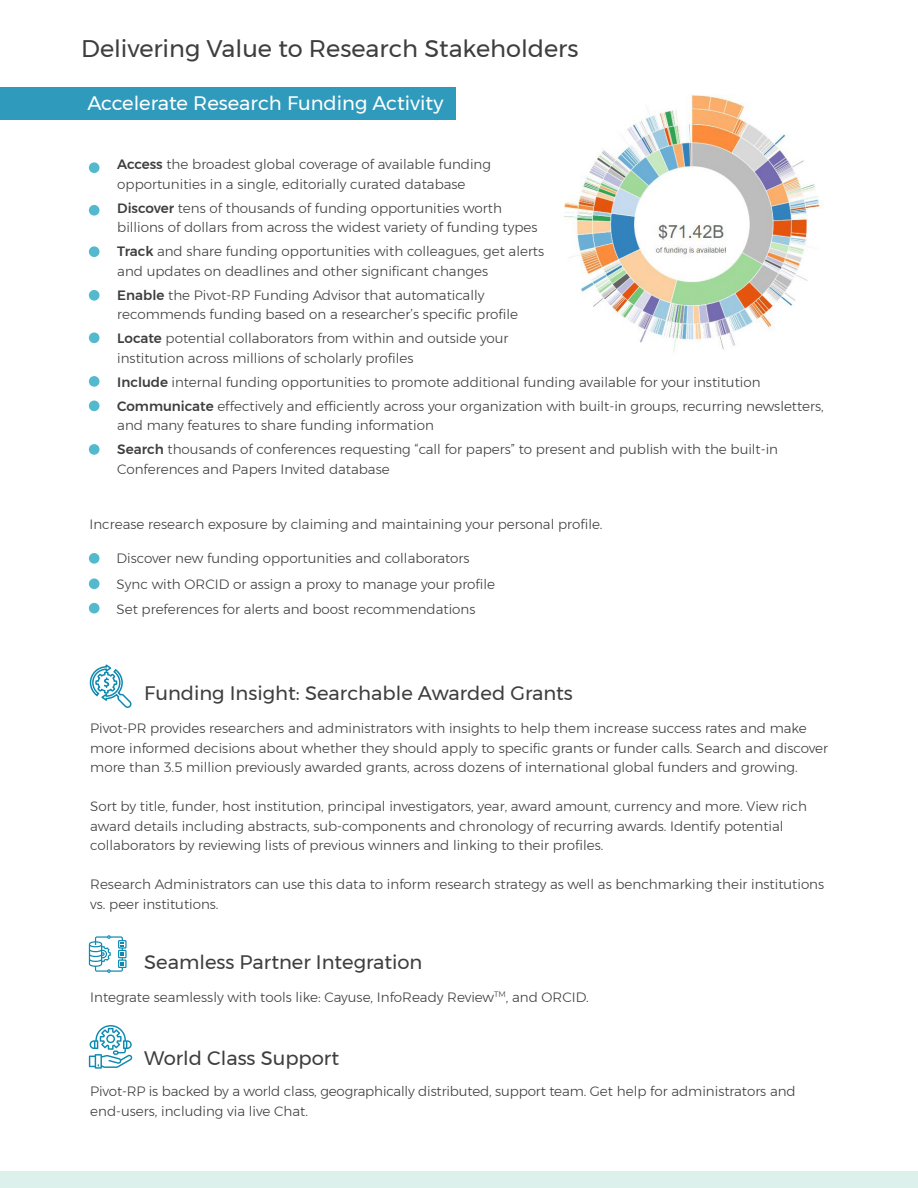
<style>
.page{position:relative;width:918px;height:1188px;background:#fff}
.page>*{position:absolute;margin:0;border:0;box-sizing:border-box;transform-origin:0 0}
.t1{font:24px "Montserrat";color:#3e3e3f}
.t2{font:19.5px "Montserrat";color:#3e3e3f}
.t3{font:19.5px "Montserrat";color:#fff}
.t4{font:300 13.5px/19.5px "Montserrat";color:#3e3e3f}
.s1{font-weight:500}
</style>
<div class="page">
<div style="left:0;top:1172px;width:918px;height:16px;background:#dcf1ec"></div>
<div style="left:0;top:87px;width:456px;height:33px;background:#2f9abb"></div>
<img style="left:564px;top:94px;width:260px;height:258px">
<div style="left:89px;top:333px;width:10px;height:10px;background:#53b9cd;border-radius:50%"></div>
<div style="left:89px;top:553px;width:10px;height:11px;background:#53b9cd;border-radius:50%"></div>
<div style="left:89px;top:578px;width:10px;height:11px;background:#53b9cd;border-radius:50%"></div>
<div style="left:89px;top:162px;width:10px;height:11px;background:#53b9cd;border-radius:50%"></div>
<div style="left:89px;top:205px;width:10px;height:11px;background:#53b9cd;border-radius:50%"></div>
<div style="left:89px;top:376px;width:10px;height:11px;background:#53b9cd;border-radius:50%"></div>
<div style="left:89px;top:246px;width:10px;height:11px;background:#53b9cd;border-radius:50%"></div>
<div style="left:89px;top:290px;width:10px;height:11px;background:#53b9cd;border-radius:50%"></div>
<div style="left:89px;top:603px;width:10px;height:10px;background:#53b9cd;border-radius:50%"></div>
<div style="left:89px;top:401px;width:10px;height:10px;background:#53b9cd;border-radius:50%"></div>
<div style="left:89px;top:444px;width:10px;height:11px;background:#53b9cd;border-radius:50%"></div>
<svg style="left:89px;top:664px;width:43px;height:44px"></svg>
<svg style="left:89px;top:935px;width:38px;height:38px"></svg>
<svg style="left:89px;top:1025px;width:44px;height:44px"></svg>
<p class="t1" style="left:81px;top:30px;width:499px">Delivering Value to Research Stakeholders</p>
<p class="t3" style="left:88px;top:88px;width:357px">Accelerate Research Funding Activity</p>
<p class="t4" style="left:90px;top:154px;width:402px;text-align:center"><span class="s1">• Access</span> the broadest global coverage of available funding opportunities in a single, editorially curated database</p>
<p class="t4" style="left:117px;top:198px;width:422px;text-indent:-27px"><span class="s1">• Discover</span> tens of thousands of funding opportunities worth billions of dollars from across the widest variety of funding types</p>
<p class="t4" style="left:117px;top:241px;width:428px;text-indent:-27px"><span class="s1">• Track</span> and share funding opportunities with colleagues, get alerts and updates on deadlines and other significant changes</p>
<p class="t4" style="left:117px;top:285px;width:402px;text-indent:-27px"><span class="s1">• Enable</span> the Pivot-RP Funding Advisor that automatically recommends funding based on a researcher’s specific profile</p>
<p class="t4" style="left:117px;top:328px;width:393px;text-indent:-27px"><span class="s1">• Locate</span> potential collaborators from within and outside your institution across millions of scholarly profiles</p>
<p class="t4" style="left:90px;top:372px;width:672px"><span class="s1">• Include</span> internal funding opportunities to promote additional funding available for your institution</p>
<p class="t4" style="left:117px;top:396px;width:708px;text-indent:-27px"><span class="s1">• Communicate</span> effectively and efficiently across your organization with built-in groups, recurring newsletters, and many features to share funding information</p>
<p class="t4" style="left:117px;top:439px;width:662px;text-indent:-27px"><span class="s1">• Search</span> thousands of conferences requesting “call for papers” to present and publish with the built-in<br>Conferences and Papers Invited database</p>
<p class="t4" style="left:90px;top:514px;width:515px">Increase research exposure by claiming and maintaining your personal profile.</p>
<p class="t4" style="left:90px;top:549px;width:382px">• Discover new funding opportunities and collaborators</p>
<p class="t4" style="left:90px;top:574px;width:407px">• Sync with ORCID or assign a proxy to manage your profile</p>
<p class="t4" style="left:90px;top:600px;width:387px">• Set preferences for alerts and boost recommendations</p>
<p class="t2" style="left:144px;top:678px;width:430px">Funding Insight: Searchable Awarded Grants</p>
<p class="t4" style="left:90px;top:718px;width:739px">Pivot-PR provides researchers and administrators with insights to help them increase success rates and make more informed decisions about whether they should apply to specific grants or funder calls. Search and discover more than 3.5 million previously awarded grants, across dozens of international global funders and growing.</p>
<p class="t4" style="left:90px;top:796px;width:718px">Sort by title, funder, host institution, principal investigators, year, award amount, currency and more. View rich award details including abstracts, sub-components and chronology of recurring awards. Identify potential collaborators by reviewing lists of previous winners and linking to their profiles.</p>
<p class="t4" style="left:90px;top:874px;width:735px">Research Administrators can use this data to inform research strategy as well as benchmarking their institutions vs. peer institutions.</p>
<p class="t2" style="left:144px;top:947px;width:280px">Seamless Partner Integration</p>
<p class="t4" style="left:90px;top:987px;width:500px">Integrate seamlessly with tools like: Cayuse, InfoReady Review<sup>TM</sup>, and ORCID.</p>
<p class="t2" style="left:144px;top:1043px;width:196px">World Class Support</p>
<p class="t4" style="left:90px;top:1081px;width:707px">Pivot-RP is backed by a world class, geographically distributed, support team. Get help for administrators and</p>
<p class="t4" style="left:90px;top:1101px;width:219px">end-users, including via live Chat.</p>
</div>
